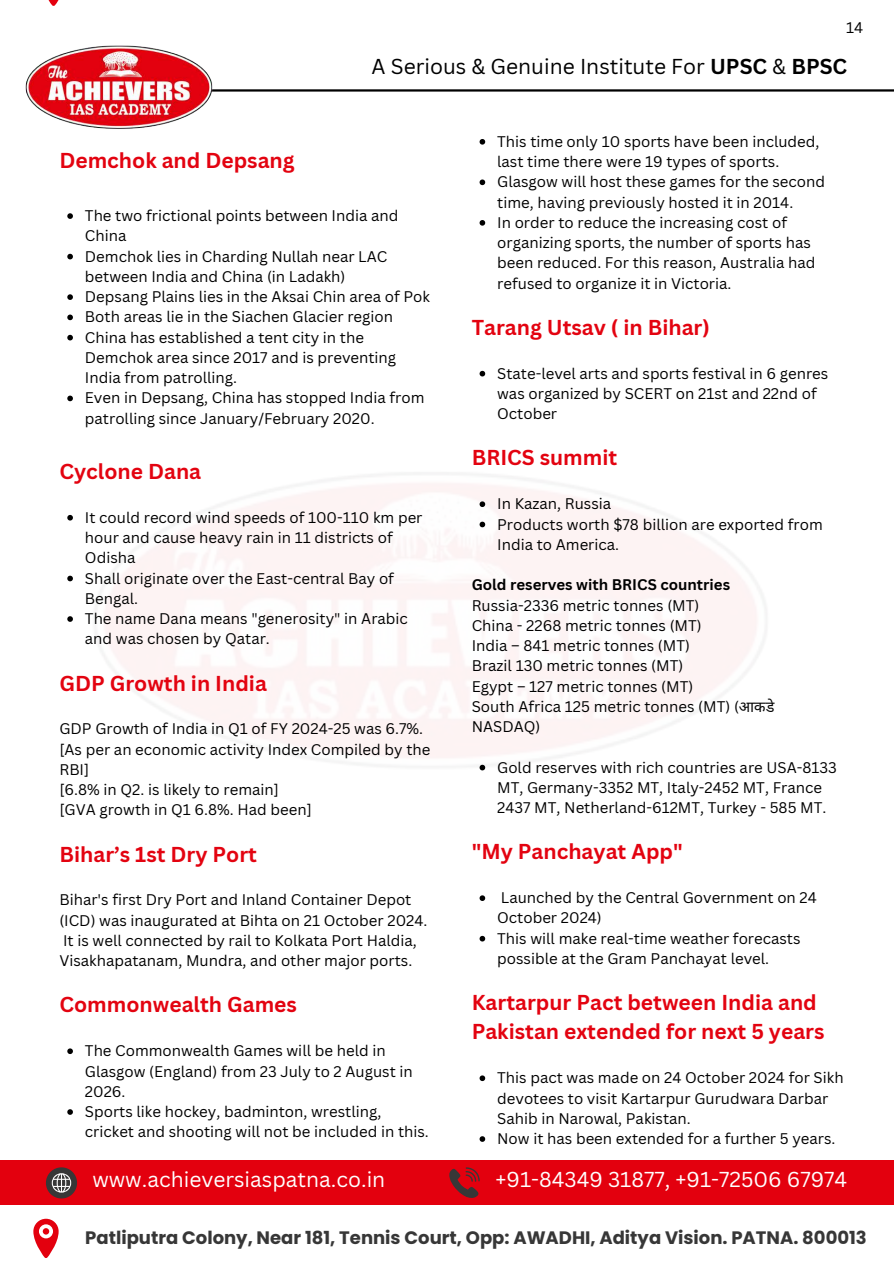
<style>
.page{position:relative;width:894px;height:1264px;background:#fff}
.page>*{position:absolute;margin:0;border:0;box-sizing:border-box;transform-origin:0 0}
.t1{font:700 21px/29.2px "Canva Sans";color:#e30310}
.t2{font:21px "Canva Sans";color:#fff}
.t3{font:21px "Canva Sans";color:#000}
.t4{font:700 18px "Poppins";color:#373737}
.t5{font:15px/20.2px "Canva Sans";color:#000}
.t6{font:700 15px "Canva Sans";color:#000}
.s1{font-weight:700}
.s2{font-family:"Noto Sans Devanagari"}
</style>
<div class="page">
<hr style="left:201px;top:89px;width:692px;height:3px;background:#000">
<img style="left:25px;top:45px;width:221px;height:84px">
<div style="left:0;top:1160px;width:893px;height:45px;background:#e3000e"></div>
<svg style="left:33px;top:1218px;width:26px;height:39px"></svg>
<svg style="left:46px;top:1167px;width:31px;height:31px"></svg>
<svg style="left:449px;top:1167px;width:30px;height:31px"></svg>
<svg style="left:48px;top:0;width:11px;height:6px"></svg>
<svg style="left:67px;top:213px;width:6px;height:6px"></svg>
<svg style="left:67px;top:254px;width:6px;height:5px"></svg>
<svg style="left:67px;top:294px;width:6px;height:6px"></svg>
<svg style="left:67px;top:314px;width:6px;height:6px"></svg>
<svg style="left:67px;top:335px;width:6px;height:5px"></svg>
<svg style="left:67px;top:395px;width:6px;height:6px"></svg>
<svg style="left:67px;top:515px;width:6px;height:5px"></svg>
<svg style="left:67px;top:575px;width:6px;height:6px"></svg>
<svg style="left:67px;top:616px;width:6px;height:6px"></svg>
<svg style="left:67px;top:1048px;width:6px;height:6px"></svg>
<svg style="left:67px;top:1109px;width:6px;height:5px"></svg>
<svg style="left:479px;top:139px;width:6px;height:6px"></svg>
<svg style="left:479px;top:179px;width:6px;height:6px"></svg>
<svg style="left:479px;top:220px;width:6px;height:6px"></svg>
<svg style="left:479px;top:371px;width:6px;height:5px"></svg>
<svg style="left:479px;top:501px;width:6px;height:6px"></svg>
<svg style="left:479px;top:521px;width:6px;height:6px"></svg>
<svg style="left:479px;top:764px;width:6px;height:6px"></svg>
<svg style="left:479px;top:895px;width:6px;height:6px"></svg>
<svg style="left:479px;top:935px;width:6px;height:6px"></svg>
<svg style="left:479px;top:1075px;width:6px;height:6px"></svg>
<svg style="left:479px;top:1136px;width:6px;height:5px"></svg>
<p class="t5" style="left:845px;top:17px;width:19px">14</p>
<h1 class="t3" style="left:371px;top:51px;width:477px">A Serious &amp; Genuine Institute For <span class="s1">UPSC</span> &amp; <span class="s1">BPSC</span></h1>
<h1 class="t1" style="left:59px;top:145px;width:237px">Demchok and Depsang</h1>
<p class="t5" style="left:85px;top:205px;width:346px">The two frictional points between India and China<br>Demchok lies in Charding Nullah near LAC between India and China (in Ladakh)<br>Depsang Plains lies in the Aksai Chin area of Pok Both areas lie in the Siachen Glacier region China has established a tent city in the Demchok area since 2017 and is preventing India from patrolling.<br>Even in Depsang, China has stopped India from patrolling since January/February 2020.</p>
<h1 class="t1" style="left:59px;top:456px;width:143px">Cyclone Dana</h1>
<p class="t5" style="left:85px;top:507px;width:339px">It could record wind speeds of 100-110 km per hour and cause heavy rain in 11 districts of<br>Odisha<br>Shall originate over the East-central Bay of<br>Bengal.<br>The name Dana means "generosity" in Arabic and was chosen by Qatar.</p>
<h1 class="t1" style="left:59px;top:667px;width:209px">GDP Growth in India</h1>
<p class="t5" style="left:59px;top:718px;width:372px">GDP Growth of India in Q1 of FY 2024-25 was 6.7%. [As per an economic activity Index Compiled by the<br>RBI]<br>[6.8% in Q2. is likely to remain]<br>[GVA growth in Q1 6.8%. Had been]</p>
<h1 class="t1" style="left:59px;top:838px;width:199px">Bihar’s 1st Dry Port</h1>
<p class="t5" style="left:59px;top:889px;width:369px">Bihar's first Dry Port and Inland Container Depot (ICD) was inaugurated at Bihta on 21 October 2024.<br>It is well connected by rail to Kolkata Port Haldia, Visakhapatanam, Mundra, and other major ports.</p>
<h1 class="t1" style="left:59px;top:989px;width:239px">Commonwealth Games</h1>
<p class="t5" style="left:85px;top:1040px;width:345px">The Commonwealth Games will be held in Glasgow (England) from 23 July to 2 August in 2026.<br>Sports like hockey, badminton, wrestling, cricket and shooting will not be included in this.</p>
<p class="t5" style="left:497px;top:131px;width:329px">This time only 10 sports have been included, last time there were 19 types of sports.<br>Glasgow will host these games for the second time, having previously hosted it in 2014.<br>In order to reduce the increasing cost of organizing sports, the number of sports has been reduced. For this reason, Australia had refused to organize it in Victoria.</p>
<h1 class="t1" style="left:471px;top:312px;width:240px">Tarang Utsav ( in Bihar)</h1>
<p class="t5" style="left:497px;top:363px;width:332px">State-level arts and sports festival in 6 genres was organized by SCERT on 21st and 22nd of<br>October</p>
<h1 class="t1" style="left:471px;top:442px;width:147px">BRICS summit</h1>
<p class="t5" style="left:497px;top:493px;width:327px">In Kazan, Russia<br>Products worth $78 billion are exported from<br>India to America.</p>
<p class="t6" style="left:471px;top:574px;width:260px">Gold reserves with BRICS countries</p>
<p class="t5" style="left:471px;top:594px;width:300px">Russia-2336 metric tonnes (MT)<br>China - 2268 metric tonnes (MT)<br>India – 841 metric tonnes (MT)<br>Brazil 130 metric tonnes (MT)<br>Egypt – 127 metric tonnes (MT)<br>South Africa 125 metric tonnes (MT) (<span class="s2">आकडे<br></span>NASDAQ)</p>
<p class="t5" style="left:497px;top:756px;width:341px">Gold reserves with rich countries are USA-8133<br>MT, Germany-3352 MT, Italy-2452 MT, France<br>2437 MT, Netherland-612MT, Turkey - 585 MT.</p>
<h1 class="t1" style="left:471px;top:836px;width:212px">"My Panchayat App"</h1>
<p class="t5" style="left:497px;top:887px;width:321px">Launched by the Central Government on 24<br>October 2024)<br>This will make real-time weather forecasts possible at the Gram Panchayat level.</p>
<h1 class="t1" style="left:471px;top:987px;width:354px">Kartarpur Pact between India and<br>Pakistan extended for next 5 years</h1>
<p class="t5" style="left:497px;top:1067px;width:348px">This pact was made on 24 October 2024 for Sikh devotees to visit Kartarpur Gurudwara Darbar Sahib in Narowal, Pakistan.<br>Now it has been extended for a further 5 years.</p>
<h1 class="t2" style="left:92px;top:1164px;width:294px">www.achieversiaspatna.co.in</h1>
<h1 class="t2" style="left:495px;top:1164px;width:353px">+91-84349 31877, +91-72506 67974</h1>
<p class="t4" style="left:85px;top:1225px;width:782px">Patliputra Colony, Near 181, Tennis Court, Opp: AWADHI, Aditya Vision. PATNA. 800013</p>
</div>
